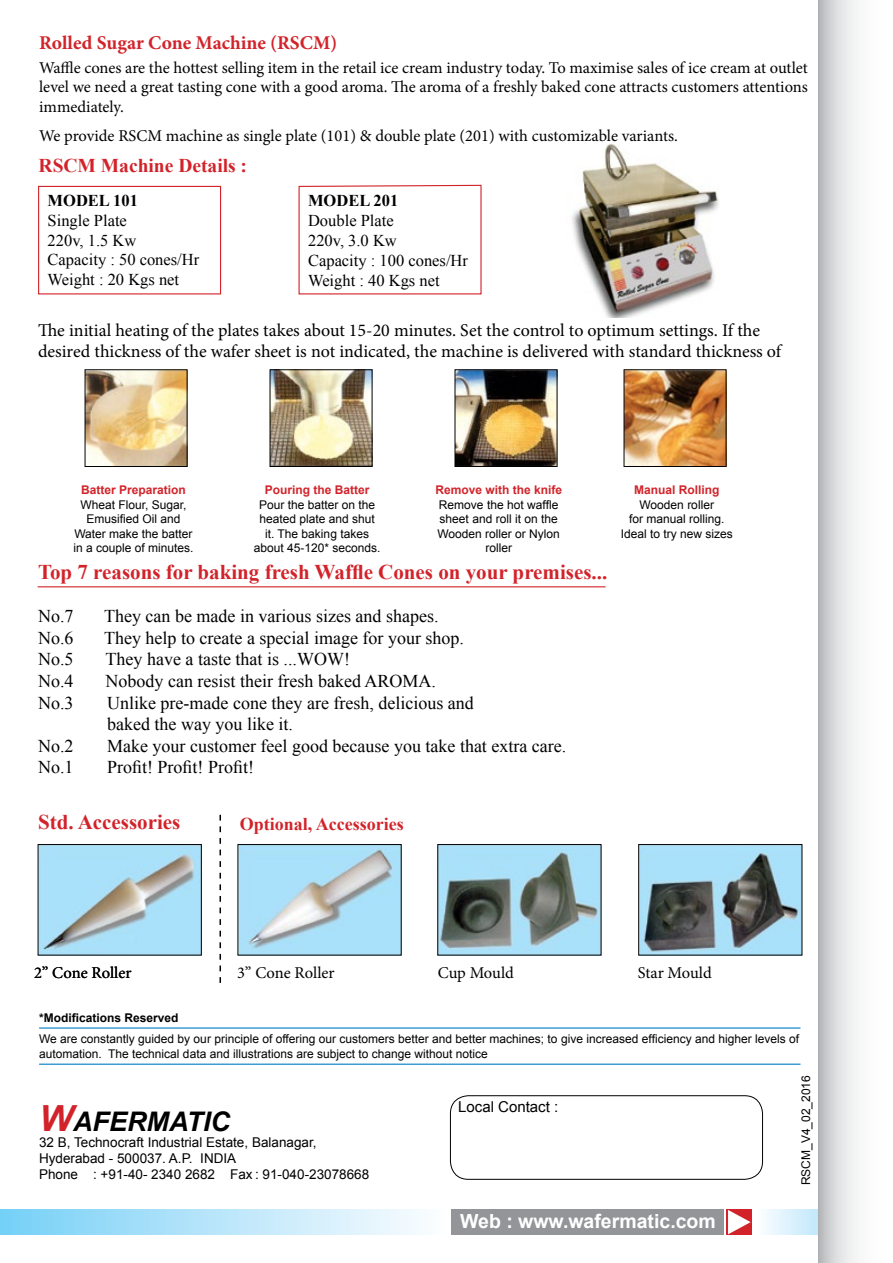
<style>
.page{position:relative;width:893px;height:1263px;background:#fff}
.page>*{position:absolute;margin:0;border:0;box-sizing:border-box;transform-origin:0 0}
.t1{font:italic 700 27px "Arial";color:#000}
.t2{font:700 21px "Times New Roman";color:#d2232a}
.t3{font:700 19.5px "Minion Pro";color:#d2232a}
.t4{font:700 19.5px "Arial";color:#fff}
.t5{font:700 19.5px "Times New Roman";color:#d2232a}
.t6{font:18px/21.6px "Times New Roman";color:#000}
.t7{font:18px/21.6px "Minion Pro";color:#000}
.t8{font:700 18px "Times New Roman";color:#d2232a}
.t9{font:16.5px/19.8px "Minion Pro";color:#000;text-align:justify}
.t10{font:16.5px/19.8px "Times New Roman";color:#000}
.t11{font:700 16.5px "Times New Roman";color:#000}
.t12{font:15px "Arial";color:#000}
.t13{font:13.5px/16.2px "Arial";color:#000}
.t14{font:12px/14.4px "Arial";color:#000;text-align:center}
.t15{font:700 12px "Arial";color:#d2232a}
.t16{font:700 12px "Arial";color:#000}
.s1{font-size:36px;color:#d2232a}
</style>
<div class="page">
<svg style="left:766px;top:1209px;width:52px;height:26px"></svg>
<div style="left:0;top:1209px;width:446px;height:26px;background:linear-gradient(to right,#77d0f6,#fdfdff)"></div>
<div style="left:451px;top:1209px;width:272px;height:26px;background:#939598"></div>
<div style="left:726px;top:1209px;width:26px;height:26px;background:#d2232a"></div>
<svg style="left:728px;top:1210px;width:23px;height:24px"></svg>
<div style="left:450px;top:1095px;width:313px;height:85px;border:1px solid #000;border-radius:18px"></div>
<hr style="left:39px;top:1027px;width:761px;height:1px;background:#007dc5">
<hr style="left:39px;top:1063px;width:761px;height:2px;background:#007dc5">
<div style="left:38px;top:186px;width:183px;height:108px;border:1px solid #d2232a"></div>
<svg style="left:298px;top:184px;width:184px;height:111px"></svg>
<img style="left:40px;top:846px;width:160px;height:107px">
<div style="left:38px;top:844px;width:164px;height:111px;border:1px solid #000"></div>
<img style="left:572px;top:143px;width:147px;height:174px">
<svg style="left:220px;top:815px;width:1px;height:168px"></svg>
<img style="left:87px;top:371px;width:98px;height:94px">
<img style="left:272px;top:371px;width:98px;height:94px">
<div style="left:270px;top:369px;width:102px;height:98px;border:1px solid #000"></div>
<img style="left:457px;top:371px;width:98px;height:94px">
<div style="left:455px;top:369px;width:102px;height:98px;border:1px solid #000"></div>
<img style="left:626px;top:371px;width:98px;height:94px">
<div style="left:624px;top:369px;width:102px;height:98px;border:1px solid #000"></div>
<img style="left:240px;top:846px;width:160px;height:107px">
<div style="left:238px;top:844px;width:164px;height:111px;border:1px solid #000"></div>
<img style="left:439px;top:846px;width:160px;height:107px">
<div style="left:437px;top:844px;width:164px;height:111px;border:1px solid #000"></div>
<img style="left:640px;top:846px;width:160px;height:107px">
<div style="left:638px;top:844px;width:164px;height:111px;border:1px solid #000"></div>
<hr style="left:38px;top:586px;width:567px;height:1px;background:#d2232a">
<svg style="left:818px;top:0;width:39px;height:1263px"></svg>
<h3 class="t3" style="left:39px;top:29px;width:300px">Rolled Sugar Cone Machine (RSCM)</h3>
<p class="t9" style="left:39px;top:58px;width:770px">Waffle cones are the hottest selling item in the retail ice cream industry today. To maximise sales of ice cream at outlet level we need a great tasting cone with a good aroma. The aroma of a freshly baked cone attracts customers attentions immediately.</p>
<h3 class="t9" style="left:39px;top:125px;width:640px">We provide RSCM machine as single plate (101) &amp; double plate (201) with customizable variants.</h3>
<h3 class="t5" style="left:39px;top:152px;width:210px">RSCM Machine Details :</h3>
<h3 class="t11" style="left:48px;top:189px;width:92px">MODEL 101</h3>
<h3 class="t10" style="left:48px;top:210px;width:153px">Single Plate<br>220v, 1.5 Kw<br>Capacity : 50 cones/Hr<br>Weight : 20 Kgs net</h3>
<h3 class="t11" style="left:308px;top:189px;width:92px">MODEL 201</h3>
<h3 class="t10" style="left:308px;top:211px;width:161px">Double Plate<br>220v, 3.0 Kw<br>Capacity : 100 cones/Hr<br>Weight : 40 Kgs net</h3>
<h3 class="t7" style="left:38px;top:319px;width:745px">The initial heating of the plates takes about 15-20 minutes. Set the control to optimum settings. If the desired thickness of the wafer sheet is not indicated, the machine is delivered with standard thickness of</h3>
<p class="t15" style="left:81px;top:482px;width:106px">Batter Preparation</p>
<p class="t14" style="left:73px;top:497px;width:122px">Wheat Flour, Sugar,<br>Emusified Oil and<br>Water make the batter in a couple of minutes.</p>
<p class="t15" style="left:265px;top:482px;width:106px">Pouring the Batter</p>
<p class="t14" style="left:254px;top:497px;width:128px">Pour the batter on the heated plate and shut it. The baking takes about 45-120* seconds.</p>
<p class="t15" style="left:435px;top:482px;width:128px">Remove with the knife</p>
<p class="t14" style="left:437px;top:497px;width:124px">Remove the hot waffle sheet and roll it on the<br>Wooden roller or Nylon roller</p>
<h2 class="t2" style="left:38px;top:557px;width:571px">Top 7 reasons for baking fresh Waffle Cones on your premises...</h2>
<h3 class="t6" style="left:38px;top:605px;width:37px">No.7</h3>
<h3 class="t6" style="left:104px;top:605px;width:336px">They can be made in various sizes and shapes.</h3>
<h3 class="t6" style="left:38px;top:627px;width:37px">No.6</h3>
<h3 class="t6" style="left:104px;top:627px;width:361px">They help to create a special image for your shop.</h3>
<h3 class="t6" style="left:38px;top:648px;width:37px">No.5</h3>
<h3 class="t6" style="left:106px;top:648px;width:246px">They have a taste that is ...WOW!</h3>
<h3 class="t6" style="left:38px;top:670px;width:37px">No.4</h3>
<h3 class="t6" style="left:106px;top:670px;width:332px">Nobody can resist their fresh baked AROMA.</h3>
<h3 class="t6" style="left:38px;top:691px;width:37px">No.3</h3>
<h3 class="t6" style="left:107px;top:691px;width:368px">Unlike pre-made cone they are fresh, delicious and baked the way you like it.</h3>
<h3 class="t6" style="left:38px;top:735px;width:37px">No.2</h3>
<h3 class="t6" style="left:107px;top:735px;width:461px">Make your customer feel good because you take that extra care.</h3>
<h3 class="t6" style="left:38px;top:756px;width:37px">No.1</h3>
<h3 class="t6" style="left:107px;top:756px;width:149px">Profit! Profit! Profit!</h3>
<p class="t15" style="left:634px;top:482px;width:87px">Manual Rolling</p>
<p class="t14" style="left:621px;top:497px;width:114px">Wooden roller<br>for manual rolling.<br>Ideal to try new sizes</p>
<h2 class="t2" style="left:38px;top:807px;width:144px">Std. Accessories</h2>
<h3 class="t8" style="left:240px;top:811px;width:165px">Optional, Accessories</h3>
<h3 class="t9" style="left:34px;top:963px;width:99px">2” Cone Roller</h3>
<h3 class="t9" style="left:237px;top:963px;width:99px">3” Cone Roller</h3>
<h3 class="t9" style="left:438px;top:963px;width:77px">Cup Mould</h3>
<h3 class="t9" style="left:638px;top:963px;width:75px">Star Mould</h3>
<p class="t16" style="left:39px;top:1010px;width:141px">*Modifications Reserved</p>
<p class="t14" style="left:39px;top:1032px;width:761px;text-align:left">We are constantly guided by our principle of offering our customers better and better machines; to give increased efficiency and higher levels of automation. The technical data and illustrations are subject to change without notice</p>
<h1 class="t1" style="left:39px;top:1103px;width:192px"><span class="s1">W</span>AFERMATIC</h1>
<p class="t13" style="left:39px;top:1134px;width:332px">32 B, Technocraft Industrial Estate, Balanagar,<br>Hyderabad - 500037. A.P. INDIA<br>Phone : +91-40- 2340 2682 Fax : 91-040-23078668</p>
<p class="t12" style="left:458px;top:1097px;width:102px">Local Contact :</p>
<h3 class="t4" style="left:460px;top:1208px;width:257px">Web : www.wafermatic.com</h3>
<p class="t14" style="left:799px;top:1185px;width:112px;rotate:-90deg">RSCM_V4_02_2016</p>
</div>
